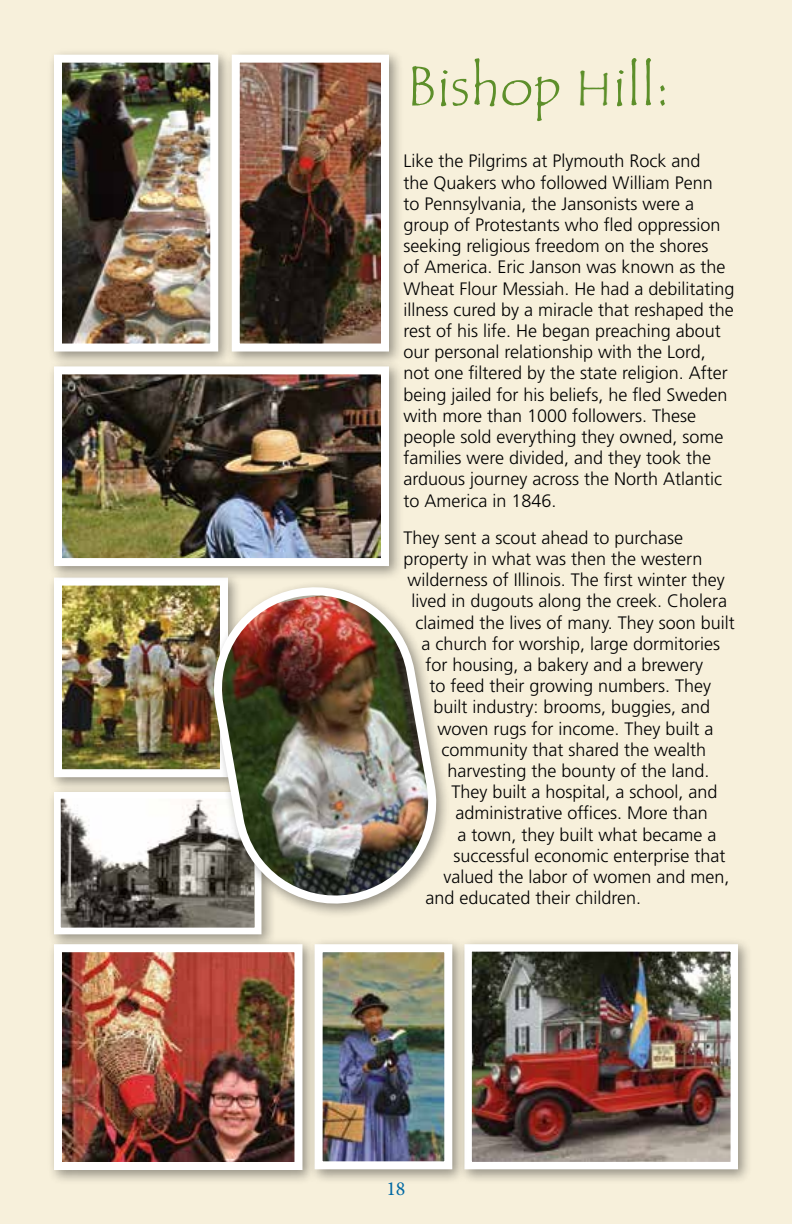
<style>
.page{position:relative;width:792px;height:1224px;background:#f7f0db}
.page>*{position:absolute;margin:0;border:0;box-sizing:border-box;transform-origin:0 0}
.t1{font:56px "Tempus Sans ITC";color:#5d8f2a}
.t2{font:20px "Minion Pro";color:#0068a3}
.t3{font:300 18px/21.2px "Frutiger LT Std";color:#000}
.s1{font-size:48px}
</style>
<div class="page">
<div style="left:47px;top:571px;width:196px;height:221px;background:#000;opacity:.4"></div>
<img style="left:63px;top:587px;width:145px;height:181px">
<div style="left:54px;top:578px;width:174px;height:199px;border:8px solid #fff"></div>
<div style="left:47px;top:360px;width:357px;height:221px;background:#000;opacity:.4"></div>
<img style="left:63px;top:375px;width:317px;height:182px">
<div style="left:54px;top:366px;width:335px;height:200px;border:8px solid #fff"></div>
<div style="left:47px;top:785px;width:230px;height:164px;background:#000;opacity:.4"></div>
<img style="left:62px;top:800px;width:191px;height:126px">
<div style="left:54px;top:792px;width:207px;height:142px;border:7px solid #fff"></div>
<div style="left:47px;top:48px;width:186px;height:319px;background:#000;opacity:.4"></div>
<img style="left:63px;top:64px;width:146px;height:279px">
<div style="left:54px;top:55px;width:164px;height:297px;border:8px solid #fff"></div>
<div style="left:225px;top:48px;width:179px;height:319px;background:#000;opacity:.4"></div>
<img style="left:241px;top:64px;width:139px;height:279px">
<div style="left:232px;top:55px;width:157px;height:297px;border:8px solid #fff"></div>
<div style="left:47px;top:937px;width:270px;height:248px;background:#000;opacity:.4"></div>
<img style="left:63px;top:953px;width:230px;height:208px">
<div style="left:54px;top:944px;width:248px;height:226px;border:8px solid #fff"></div>
<div style="left:458px;top:937px;width:295px;height:247px;background:#000;opacity:.4"></div>
<img style="left:472px;top:952px;width:258px;height:209px">
<div style="left:464px;top:944px;width:274px;height:225px;border:7px solid #fff"></div>
<div style="left:308px;top:937px;width:160px;height:247px;background:#000;opacity:.4"></div>
<img style="left:324px;top:953px;width:119px;height:207px">
<div style="left:315px;top:944px;width:137px;height:225px;border:8px solid #fff"></div>
<div style="left:208px;top:581px;width:243px;height:338px;background:#000;opacity:.4"></div>
<img style="left:210px;top:583px;width:230px;height:324px">
<h1 class="t1" style="left:407px;top:51px;width:265px">Bishop <span class="s1">H</span>ill:</h1>
<p class="t3" style="left:404px;top:151px;width:333px">Like the Pilgrims at Plymouth Rock and<br>the Quakers who followed William Penn<br>to Pennsylvania, the Jansonists were a group of Protestants who fled oppression seeking religious freedom on the shores<br>of America. Eric Janson was known as the Wheat Flour Messiah. He had a debilitating illness cured by a miracle that reshaped the rest of his life. He began preaching about our personal relationship with the Lord, not one filtered by the state religion. After being jailed for his beliefs, he fled Sweden with more than 1000 followers. These people sold everything they owned, some families were divided, and they took the arduous journey across the North Atlantic to America in 1846.</p>
<p class="t3" style="left:404px;top:527px;width:281px">They sent a scout ahead to purchase</p>
<p class="t3" style="left:404px;top:548px;width:301px">property in what was then the western</p>
<p class="t3" style="left:407px;top:570px;width:319px">wilderness of Illinois. The first winter they</p>
<p class="t3" style="left:411px;top:591px;width:317px">lived in dugouts along the creek. Cholera</p>
<p class="t3" style="left:415px;top:612px;width:321px">claimed the lives of many. They soon built</p>
<p class="t3" style="left:421px;top:633px;width:300px">a church for worship, large dormitories</p>
<p class="t3" style="left:425px;top:654px;width:279px">for housing, a bakery and a brewery</p>
<p class="t3" style="left:429px;top:676px;width:283px">to feed their growing numbers. They</p>
<p class="t3" style="left:433px;top:697px;width:278px">built industry: brooms, buggies, and</p>
<p class="t3" style="left:437px;top:718px;width:278px">woven rugs for income. They built a</p>
<p class="t3" style="left:441px;top:739px;width:266px">community that shared the wealth</p>
<p class="t3" style="left:447px;top:761px;width:260px">harvesting the bounty of the land.</p>
<p class="t3" style="left:451px;top:782px;width:268px">They built a hospital, a school, and</p>
<p class="t3" style="left:455px;top:803px;width:254px">administrative offices. More than</p>
<p class="t3" style="left:457px;top:824px;width:261px">a town, they built what became a</p>
<p class="t3" style="left:453px;top:845px;width:273px">successful economic enterprise that</p>
<p class="t3" style="left:443px;top:867px;width:288px">valued the labor of women and men,</p>
<p class="t3" style="left:425px;top:888px;width:214px">and educated their children.</p>
<p class="t2" style="left:386px;top:1176px;width:21px">18</p>
</div>
